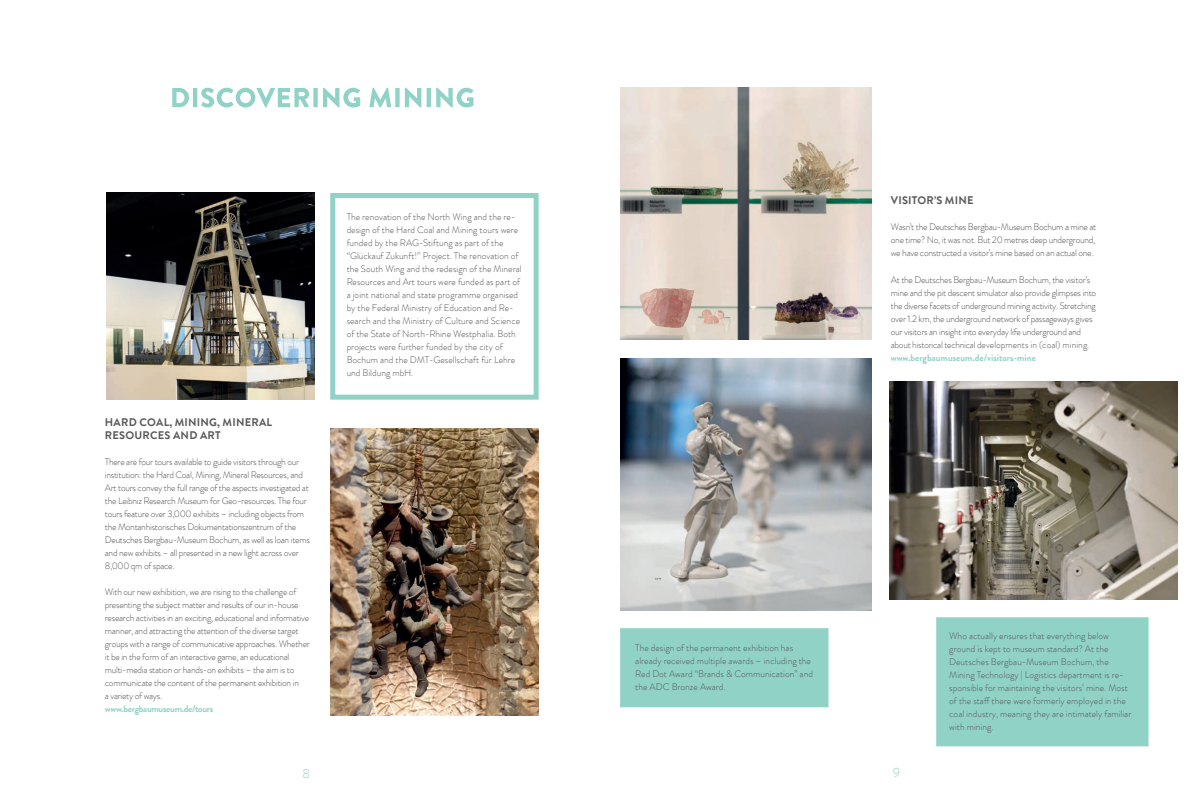
<style>
.page{position:relative;width:1202px;height:806px;background:#fff}
.page>*{position:absolute;margin:0;border:0;box-sizing:border-box;transform-origin:0 0}
.t1{font:300 13.2px "Brandon Grotesque Office";color:#91d2c7}
.t2{font:700 11px/13px "Brandon Grotesque Office";letter-spacing:.02em;color:#57585a}
.t3{font:300 9.5px/13px "Brandon Grotesque Office";letter-spacing:-.03em;color:#57585a}
.t4{font:300 9.5px/13px "Brandon Grotesque Office";color:#57585a}
.t5{font:700 9.5px "Brandon Grotesque Office";color:#91d2c7}
.t6{font:700 9.5px "Brandon Grotesque Office";letter-spacing:-.03em;color:#91d2c7}
</style>
<div class="page">
<div style="left:330px;top:193px;width:209px;height:206px;background:#fff;border:5px solid #91d2c7"></div>
<img style="left:106px;top:193px;width:209px;height:206px">
<svg style="left:172px;top:88px;width:301px;height:19px"></svg>
<img style="left:621px;top:87px;width:251px;height:252px">
<div style="left:620px;top:627px;width:208px;height:79px;background:#91d2c7;border:6px solid #91d2c7"></div>
<div style="left:936px;top:617px;width:212px;height:129px;background:#91d2c7"></div>
<img style="left:889px;top:381px;width:289px;height:218px">
<img style="left:330px;top:428px;width:209px;height:286px">
<img style="left:621px;top:358px;width:251px;height:252px">
<p class="t2" style="left:105px;top:415px;width:169px">HARD COAL, MINING, MINERAL<br>RESOURCES AND ART</p>
<p class="t3" style="left:105px;top:454px;width:206px">There are four tours available to guide visitors through our institution: the Hard Coal, Mining, Mineral Resources, and Art tours convey the full range of the aspects investigated at the Leibniz Research Museum for Geo-resources. The four tours feature over 3,000 exhibits – including objects from the Montanhistorisches Dokumentationszentrum of the Deutsches Bergbau-Museum Bochum, as well as loan items and new exhibits – all presented in a new light across over 8,000 qm of space.</p>
<p class="t3" style="left:105px;top:584px;width:207px">With our new exhibition, we are rising to the challenge of presenting the subject matter and results of our in-house research activities in an exciting, educational and informative manner, and attracting the attention of the diverse target groups with a range of communicative approaches. Whether it be in the form of an interactive game, an educational multi-media station or hands-on exhibits – the aim is to communicate the content of the permanent exhibition in<br>a variety of ways.</p>
<p class="t6" style="left:105px;top:701px;width:110px">www.bergbaumuseum.de/tours</p>
<h1 class="t1" style="left:302px;top:764px;width:9px">8</h1>
<p class="t4" style="left:347px;top:210px;width:177px">The renovation of the North Wing and the re&shy;design of the Hard Coal and Mining tours were funded by the RAG-Stiftung as part of the “Glückauf Zukunft!” Project. The renovation of the South Wing and the redesign of the Mineral Resources and Art tours were funded as part of a joint national and state programme organised by the Federal Ministry of Education and Re&shy;search and the Ministry of Culture and Science of the State of North-Rhine Westphalia. Both projects were further funded by the city of Bochum and the DMT-Gesellschaft für Lehre und Bildung mbH.</p>
<p class="t2" style="left:891px;top:194px;width:84px">VISITOR’S MINE</p>
<p class="t3" style="left:891px;top:220px;width:207px;text-align:justify">Wasn’t the Deutsches Bergbau-Museum Bochum a mine at one time? No, it was not. But 20 metres deep underground, we have constructed a visitor’s mine based on an actual one.</p>
<p class="t3" style="left:891px;top:272px;width:207px">At the Deutsches Bergbau-Museum Bochum, the visitor’s mine and the pit descent simulator also provide glimpses into the diverse facets of underground mining activity. Stretching over 1.2 km, the underground network of passageways gives our visitors an insight into everyday life underground and about historical technical developments in (coal) mining.</p>
<p class="t5" style="left:891px;top:350px;width:147px">www.bergbaumuseum.de/visitors-mine</p>
<p class="t4" style="left:635px;top:640px;width:179px">The design of the permanent exhibition has already received multiple awards – including the Red Dot Award “Brands &amp; Communication” and the ADC Bronze Award.</p>
<p class="t4" style="left:949px;top:629px;width:184px">Who actually ensures that everything below ground is kept to museum standard? At the Deutsches Bergbau-Museum Bochum, the Mining Technology | Logistics department is re&shy;sponsible for maintaining the visitors’ mine. Most of the staff there were formerly employed in the coal industry, meaning they are intimately familiar with mining.</p>
<h1 class="t1" style="left:893px;top:762px;width:9px">9</h1>
</div>
